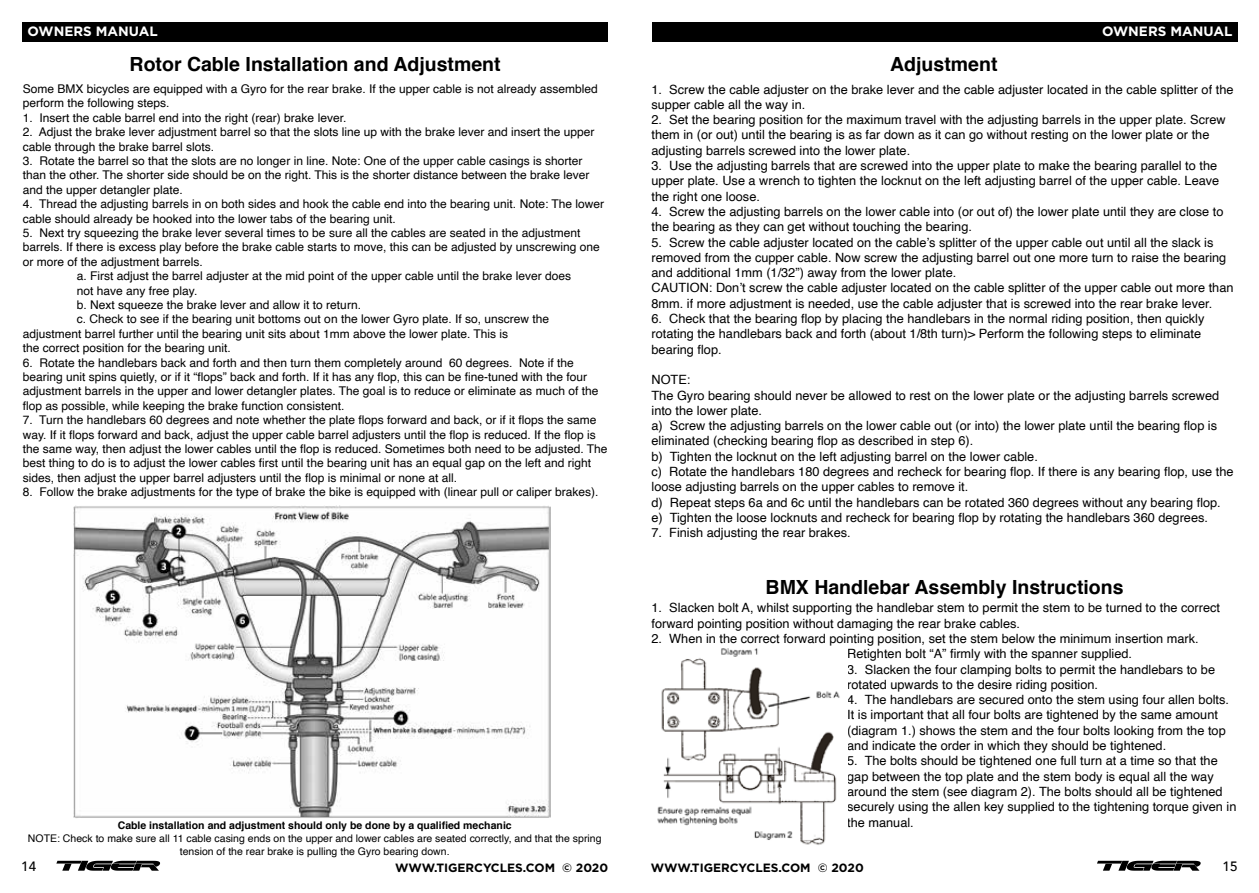
<style>
.page{position:relative;width:1259px;height:893px;background:#fff}
.page>*{position:absolute;margin:0;border:0;box-sizing:border-box;transform-origin:0 0}
.t1{font:700 19.5px "Helvetica";color:#000}
.t2{font:700 13.5px "Gotham";color:#fff}
.t3{font:500 13.5px "Avenir";color:#000}
.t4{font:12.75px/15.3px "Helvetica";color:#000}
.t5{font:12px/14.4px "Helvetica";color:#000}
.t6{font:700 12px "Gotham";color:#000}
.t7{font:10.5px/12.6px "Helvetica";color:#000;text-align:center}
.t8{font:700 10.5px "Helvetica";color:#000}
</style>
<div class="page">
<svg style="left:56px;top:861px;width:104px;height:10px"></svg>
<svg style="left:1097px;top:861px;width:103px;height:10px"></svg>
<div style="left:22px;top:22px;width:585px;height:20px;background:#000"></div>
<div style="left:652px;top:22px;width:585px;height:20px;background:#000"></div>
<img style="left:73px;top:506px;width:477px;height:312px">
<img style="left:657px;top:648px;width:183px;height:197px">
<p class="t2" style="left:28px;top:24px;width:132px">OWNERS MANUAL</p>
<p class="t2" style="left:1102px;top:24px;width:132px">OWNERS MANUAL</p>
<h1 class="t1" style="left:130px;top:48px;width:372px">Rotor Cable Installation and Adjustment</h1>
<p class="t5" style="left:23px;top:82px;width:576px">Some BMX bicycles are equipped with a Gyro for the rear brake. If the upper cable is not already assembled perform the following steps.</p>
<p class="t5" style="left:23px;top:111px;width:325px">1. Insert the cable barrel end into the right (rear) brake lever.</p>
<p class="t5" style="left:23px;top:125px;width:573px">2. Adjust the brake lever adjustment barrel so that the slots line up with the brake lever and insert the upper cable through the brake barrel slots.</p>
<p class="t5" style="left:23px;top:154px;width:568px">3. Rotate the barrel so that the slots are no longer in line. Note: One of the upper cable casings is shorter than the other. The shorter side should be on the right. This is the shorter distance between the brake lever and the upper detangler plate.</p>
<p class="t5" style="left:23px;top:197px;width:583px">4. Thread the adjusting barrels in on both sides and hook the cable end into the bearing unit. Note: The lower cable should already be hooked into the lower tabs of the bearing unit.</p>
<p class="t5" style="left:23px;top:226px;width:559px">5. Next try squeezing the brake lever several times to be sure all the cables are seated in the adjustment</p>
<p class="t5" style="left:23px;top:240px;width:578px">barrels. If there is excess play before the brake cable starts to move, this can be adjusted by unscrewing one</p>
<p class="t5" style="left:23px;top:255px;width:182px">or more of the adjustment barrels.</p>
<p class="t5" style="left:77px;top:269px;width:496px">a. First adjust the barrel adjuster at the mid point of the upper cable until the brake lever does</p>
<p class="t5" style="left:77px;top:284px;width:122px">not have any free play.</p>
<p class="t5" style="left:77px;top:298px;width:286px">b. Next squeeze the brake lever and allow it to return.</p>
<p class="t5" style="left:77px;top:312px;width:474px">c. Check to see if the bearing unit bottoms out on the lower Gyro plate. If so, unscrew the</p>
<p class="t5" style="left:23px;top:327px;width:487px">adjustment barrel further until the bearing unit sits about 1mm above the lower plate. This is</p>
<p class="t5" style="left:23px;top:341px;width:210px">the correct position for the bearing unit.</p>
<p class="t5" style="left:23px;top:356px;width:577px">6. Rotate the handlebars back and forth and then turn them completely around 60 degrees. Note if the bearing unit spins quietly, or if it “flops” back and forth. If it has any flop, this can be fine-tuned with the four adjustment barrels in the upper and lower detangler plates. The goal is to reduce or eliminate as much of the flop as possible, while keeping the brake function consistent.</p>
<p class="t5" style="left:23px;top:413px;width:586px">7. Turn the handlebars 60 degrees and note whether the plate flops forward and back, or if it flops the same way. If it flops forward and back, adjust the upper cable barrel adjusters until the flop is reduced. If the flop is the same way, then adjust the lower cables until the flop is reduced. Sometimes both need to be adjusted. The best thing to do is to adjust the lower cables first until the bearing unit has an equal gap on the left and right sides, then adjust the upper barrel adjusters until the flop is minimal or none at all.</p>
<p class="t5" style="left:23px;top:485px;width:577px">8. Follow the brake adjustments for the type of brake the bike is equipped with (linear pull or caliper brakes).</p>
<p class="t8" style="left:118px;top:817px;width:395px">Cable installation and adjustment should only be done by a qualified mechanic</p>
<p class="t7" style="left:28px;top:832px;width:575px">NOTE: Check to make sure all 11 cable casing ends on the upper and lower cables are seated correctly, and that the spring tension of the rear brake is pulling the Gyro bearing down.</p>
<h1 class="t1" style="left:890px;top:48px;width:109px">Adjustment</h1>
<p class="t4" style="left:651px;top:82px;width:583px">1. Screw the cable adjuster on the brake lever and the cable adjuster located in the cable splitter of the supper cable all the way in.</p>
<p class="t4" style="left:651px;top:112px;width:576px">2. Set the bearing position for the maximum travel with the adjusting barrels in the upper plate. Screw them in (or out) until the bearing is as far down as it can go without resting on the lower plate or the adjusting barrels screwed into the lower plate.</p>
<p class="t4" style="left:651px;top:158px;width:569px">3. Use the adjusting barrels that are screwed into the upper plate to make the bearing parallel to the upper plate. Use a wrench to tighten the locknut on the left adjusting barrel of the upper cable. Leave the right one loose.</p>
<p class="t4" style="left:651px;top:204px;width:573px">4. Screw the adjusting barrels on the lower cable into (or out of) the lower plate until they are close to the bearing as they can get without touching the bearing.</p>
<p class="t4" style="left:651px;top:235px;width:583px">5. Screw the cable adjuster located on the cable’s splitter of the upper cable out until all the slack is removed from the cupper cable. Now screw the adjusting barrel out one more turn to raise the bearing and additional 1mm (1/32”) away from the lower plate.<br>CAUTION: Don’t screw the cable adjuster located on the cable splitter of the upper cable out more than 8mm. if more adjustment is needed, use the cable adjuster that is screwed into the rear brake lever.</p>
<p class="t4" style="left:651px;top:311px;width:554px">6. Check that the bearing flop by placing the handlebars in the normal riding position, then quickly rotating the handlebars back and forth (about 1/8th turn)&gt; Perform the following steps to eliminate bearing flop.</p>
<p class="t4" style="left:651px;top:373px;width:583px">NOTE:<br>The Gyro bearing should never be allowed to rest on the lower plate or the adjusting barrels screwed into the lower plate.<br>a) Screw the adjusting barrels on the lower cable out (or into) the lower plate until the bearing flop is eliminated (checking bearing flop as described in step 6).<br>b) Tighten the locknut on the left adjusting barrel on the lower cable.<br>c) Rotate the handlebars 180 degrees and recheck for bearing flop. If there is any bearing flop, use the loose adjusting barrels on the upper cables to remove it.<br>d) Repeat steps 6a and 6c until the handlebars can be rotated 360 degrees without any bearing flop. e) Tighten the loose locknuts and recheck for bearing flop by rotating the handlebars 360 degrees.</p>
<p class="t4" style="left:651px;top:526px;width:201px">7. Finish adjusting the rear brakes.</p>
<h1 class="t1" style="left:765px;top:571px;width:359px">BMX Handlebar Assembly Instructions</h1>
<p class="t4" style="left:651px;top:601px;width:570px">1. Slacken bolt A, whilst supporting the handlebar stem to permit the stem to be turned to the correct forward pointing position without damaging the rear brake cables.</p>
<p class="t4" style="left:847px;top:631px;width:353px;text-indent:-196px">2. When in the correct forward pointing position, set the stem below the minimum insertion mark.<br>Retighten bolt “A” firmly with the spanner supplied.</p>
<p class="t4" style="left:847px;top:662px;width:369px">3. Slacken the four clamping bolts to permit the handlebars to be rotated upwards to the desire riding position.</p>
<p class="t4" style="left:847px;top:692px;width:383px">4. The handlebars are secured onto the stem using four allen bolts.<br>It is important that all four bolts are tightened by the same amount (diagram 1.) shows the stem and the four bolts looking from the top and indicate the order in which they should be tightened.</p>
<p class="t4" style="left:847px;top:754px;width:391px">5. The bolts should be tightened one full turn at a time so that the gap between the top plate and the stem body is equal all the way around the stem (see diagram 2). The bolts should all be tightened securely using the allen key supplied to the tightening torque given in the manual.</p>
<p class="t3" style="left:21px;top:855px;width:17px">14</p>
<p class="t6" style="left:395px;top:861px;width:215px">WWW.TIGERCYCLES.COM © 2020</p>
<p class="t6" style="left:651px;top:861px;width:215px">WWW.TIGERCYCLES.COM © 2020</p>
<p class="t3" style="left:1222px;top:855px;width:17px">15</p>
</div>
